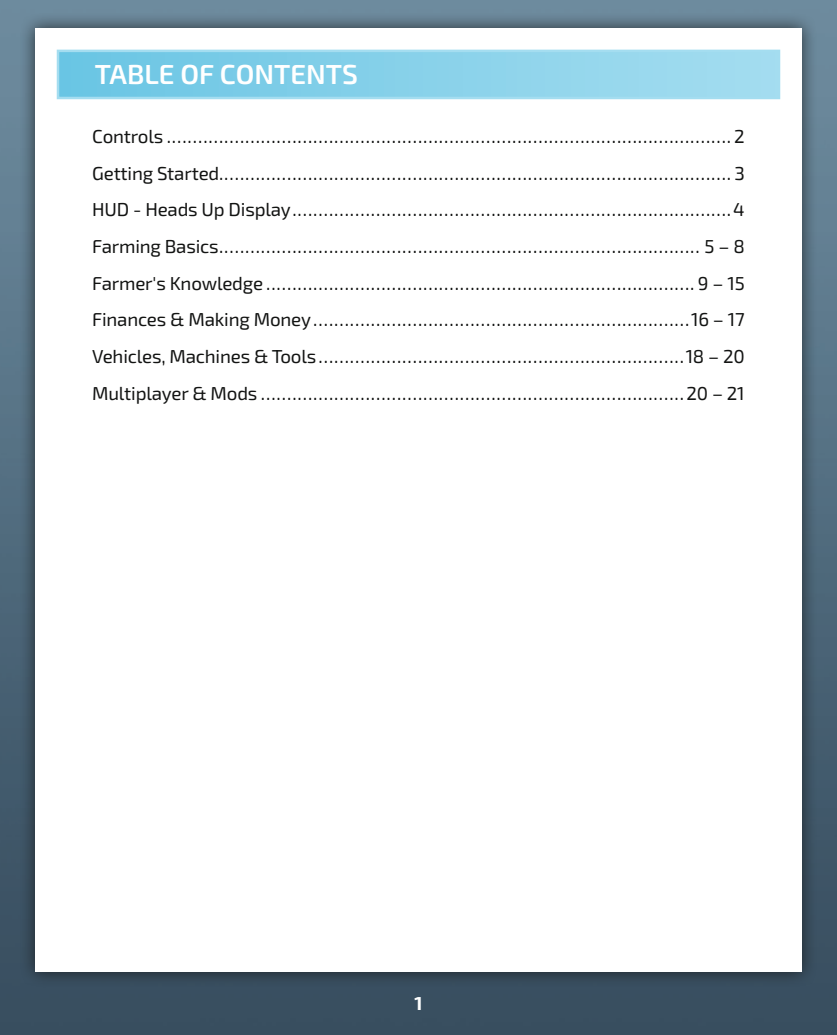
<style>
.page{position:relative;width:837px;height:1035px;background:#fff}
.page>*{position:absolute;margin:0;border:0;box-sizing:border-box;transform-origin:0 0}
.Headline{font:600 27.5px "Exo 2";color:#fff}
.t1{font:18.75px "Exo 2";letter-spacing:-.01em;color:#131413}
.t2{font:700 18.75px "Exo 2";color:#fff}
</style>
<div class="page">
<img style="left:0;top:0;width:836px;height:1035px">
<div style="left:19px;top:12px;width:798px;height:976px;background:#131413;opacity:.75"></div>
<div style="left:35px;top:28px;width:766px;height:943px;background:#fff"></div>
<div style="left:58px;top:51px;width:720px;height:47px;background:linear-gradient(to right,#6ac5e4,#a5ddf0)"></div>
<div style="left:57px;top:50px;width:723px;height:49px;border:2px solid #a4ddf0"></div>
<p class="Headline" style="left:95px;top:55px;width:264px">TABLE OF CONTENTS</p>
<p class="t1" style="left:92px;top:123px;width:653px">Controls ............................................................................................................2</p>
<p class="t1" style="left:92px;top:160px;width:653px">Getting Started.................................................................................................. 3</p>
<p class="t1" style="left:92px;top:197px;width:653px">HUD - Heads Up Display....................................................................................4</p>
<p class="t1" style="left:92px;top:233px;width:653px">Farming Basics............................................................................................ 5 – 8</p>
<p class="t1" style="left:92px;top:270px;width:653px">Farmer's Knowledge .................................................................................. 9 – 15</p>
<p class="t1" style="left:92px;top:307px;width:653px">Finances &amp; Making Money........................................................................16 – 17</p>
<p class="t1" style="left:92px;top:343px;width:653px">Vehicles, Machines &amp; Tools......................................................................18 – 20</p>
<p class="t1" style="left:92px;top:380px;width:653px">Multiplayer &amp; Mods .................................................................................20 – 21</p>
<p class="t2" style="left:414px;top:990px;width:10px">1</p>
</div>
